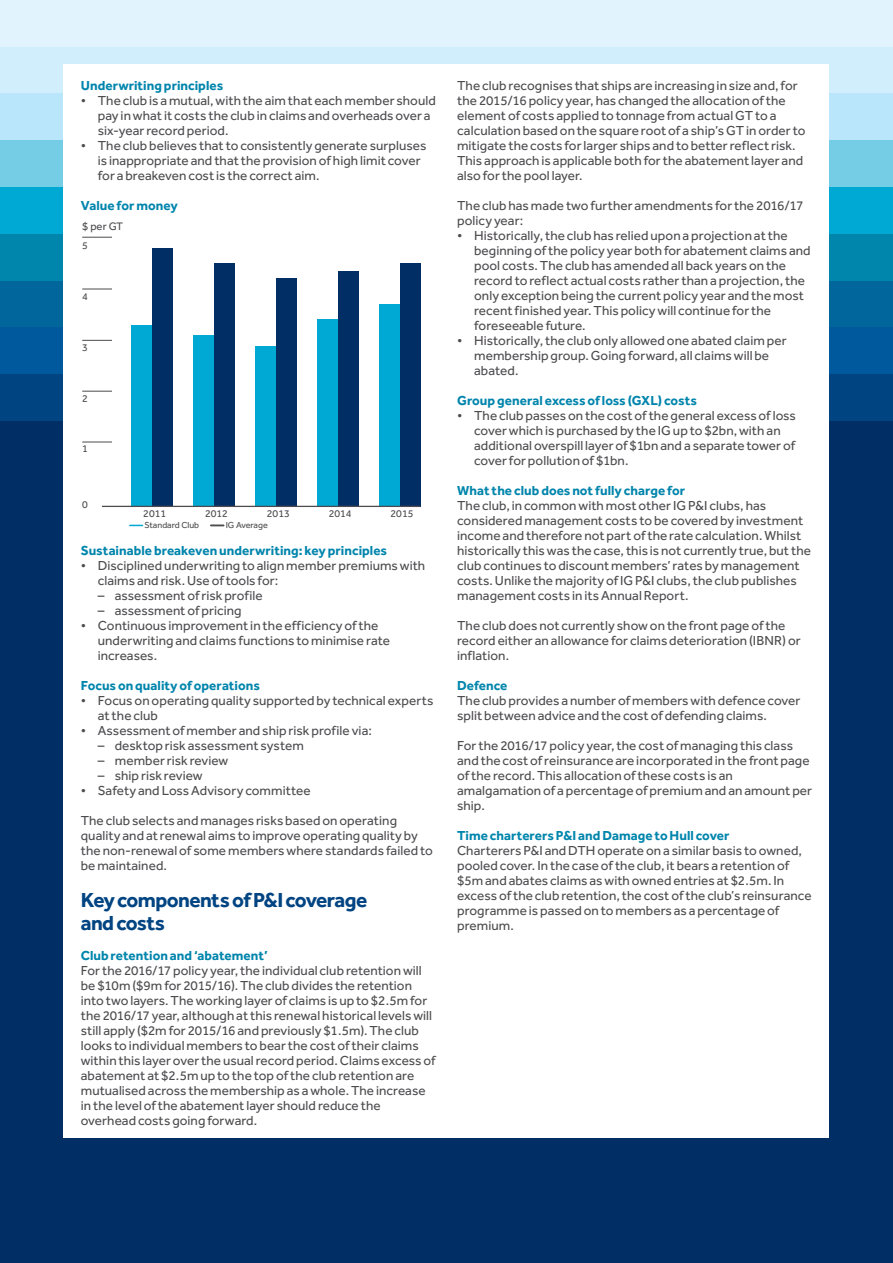
<style>
.page{position:relative;width:893px;height:1263px;background:#fff}
.page>*{position:absolute;margin:0;border:0;box-sizing:border-box;transform-origin:0 0}
.t1{font:700 21px/22.5px "Effra";letter-spacing:-.03em;color:#004482}
.t2{font:13.5px/15px "Effra";letter-spacing:.005em;color:#4d4b4e}
.t3{font:700 13.5px "Effra";letter-spacing:.005em;color:#0085ac}
.t4{font:11.25px "Effra";color:#4d4b4e}
.t5{font:10.5px "Effra";color:#4d4b4e}
.t6{font:9px "Effra";color:#4d4b4e}
</style>
<div class="page">
<div style="left:0;top:0;width:893px;height:47px;background:#e1f4fd"></div>
<div style="left:0;top:47px;width:893px;height:47px;background:#d1eefc"></div>
<div style="left:0;top:94px;width:893px;height:46px;background:#b9e6fa"></div>
<div style="left:0;top:140px;width:893px;height:47px;background:#74cce5"></div>
<div style="left:0;top:187px;width:893px;height:47px;background:#00a9d3"></div>
<div style="left:0;top:234px;width:893px;height:47px;background:#0085ac"></div>
<div style="left:0;top:281px;width:893px;height:46px;background:#00669b"></div>
<div style="left:0;top:327px;width:893px;height:47px;background:#00599c"></div>
<div style="left:0;top:374px;width:893px;height:47px;background:#004482"></div>
<div style="left:0;top:421px;width:893px;height:842px;background:#002e65"></div>
<div style="left:64px;top:64px;width:765px;height:1073px;background:#fff"></div>
<div style="left:400px;top:263px;width:21px;height:243px;background:#002e65"></div>
<div style="left:379px;top:304px;width:21px;height:202px;background:#00a9d3"></div>
<div style="left:338px;top:271px;width:21px;height:235px;background:#002e65"></div>
<div style="left:317px;top:319px;width:21px;height:187px;background:#00a9d3"></div>
<div style="left:276px;top:278px;width:21px;height:228px;background:#002e65"></div>
<div style="left:255px;top:346px;width:21px;height:160px;background:#00a9d3"></div>
<div style="left:214px;top:263px;width:21px;height:243px;background:#002e65"></div>
<div style="left:193px;top:335px;width:21px;height:171px;background:#00a9d3"></div>
<div style="left:152px;top:248px;width:21px;height:258px;background:#002e65"></div>
<div style="left:131px;top:325px;width:21px;height:181px;background:#00a9d3"></div>
<hr style="left:102px;top:506px;width:318px;height:1px;background:#4d4b4e">
<hr style="left:82px;top:237px;width:30px;height:1px;background:#4d4b4e">
<hr style="left:82px;top:340px;width:30px;height:1px;background:#4d4b4e">
<hr style="left:82px;top:391px;width:30px;height:1px;background:#4d4b4e">
<hr style="left:82px;top:442px;width:30px;height:1px;background:#4d4b4e">
<hr style="left:82px;top:289px;width:30px;height:1px;background:#4d4b4e">
<svg style="left:130px;top:525px;width:13px;height:1px"></svg>
<svg style="left:211px;top:524px;width:13px;height:2px"></svg>
<p class="t3" style="left:81px;top:77px;width:144px">Underwriting principles</p>
<p class="t2" style="left:98px;top:93px;width:340px;text-indent:-17px">• The club is a mutual, with the aim that each member should pay in what it costs the club in claims and overheads over a six-year record period.</p>
<p class="t2" style="left:98px;top:138px;width:330px;text-indent:-17px">• The club believes that to consistently generate surpluses is inappropriate and that the provision of high limit cover for a breakeven cost is the correct aim.</p>
<p class="t3" style="left:81px;top:197px;width:99px">Value for money</p>
<p class="t4" style="left:82px;top:219px;width:43px">$ per GT</p>
<p class="t5" style="left:82px;top:239px;width:7px">5</p>
<p class="t5" style="left:82px;top:290px;width:7px">4</p>
<p class="t5" style="left:82px;top:341px;width:7px">3</p>
<p class="t5" style="left:82px;top:392px;width:7px">2</p>
<p class="t5" style="left:82px;top:443px;width:7px">1</p>
<p class="t5" style="left:82px;top:499px;width:7px">0</p>
<p class="t5" style="left:143px;top:507px;width:24px">2011</p>
<p class="t5" style="left:205px;top:507px;width:24px">2012</p>
<p class="t5" style="left:267px;top:507px;width:24px">2013</p>
<p class="t5" style="left:329px;top:507px;width:24px">2014</p>
<p class="t5" style="left:391px;top:507px;width:24px">2015</p>
<p class="t6" style="left:145px;top:520px;width:56px">Standard Club</p>
<p class="t6" style="left:226px;top:520px;width:44px">IG Average</p>
<p class="t3" style="left:81px;top:542px;width:308px">Sustainable breakeven underwriting: key principles</p>
<p class="t2" style="left:98px;top:557px;width:329px;text-indent:-17px">• Disciplined underwriting to align member premiums with claims and risk. Use of tools for:</p>
<p class="t2" style="left:98px;top:587px;width:166px">– assessment of risk profile</p>
<p class="t2" style="left:98px;top:602px;width:145px">– assessment of pricing</p>
<p class="t2" style="left:98px;top:617px;width:294px;text-indent:-17px">• Continuous improvement in the efficiency of the underwriting and claims functions to minimise rate increases.</p>
<p class="t3" style="left:81px;top:677px;width:181px">Focus on quality of operations</p>
<p class="t2" style="left:98px;top:692px;width:337px;text-indent:-17px">• Focus on operating quality supported by technical experts at the club</p>
<p class="t2" style="left:81px;top:722px;width:292px">• Assessment of member and ship risk profile via:</p>
<p class="t2" style="left:98px;top:737px;width:208px">– desktop risk assessment system</p>
<p class="t2" style="left:98px;top:752px;width:132px">– member risk review</p>
<p class="t2" style="left:98px;top:767px;width:106px">– ship risk review</p>
<p class="t2" style="left:81px;top:782px;width:231px">• Safety and Loss Advisory committee</p>
<p class="t2" style="left:81px;top:812px;width:354px">The club selects and manages risks based on operating quality and at renewal aims to improve operating quality by the non-renewal of some members where standards failed to be maintained.</p>
<h1 class="t1" style="left:81px;top:888px;width:288px">Key components of P&amp;I coverage and costs</h1>
<p class="t3" style="left:81px;top:947px;width:189px">Club retention and ‘abatement’</p>
<p class="t2" style="left:81px;top:963px;width:356px">For the 2016/17 policy year, the individual club retention will be $10m ($9m for 2015/16). The club divides the retention into two layers. The working layer of claims is up to $2.5m for the 2016/17 year, although at this renewal historical levels will still apply ($2m for 2015/16 and previously $1.5m). The club looks to individual members to bear the cost of their claims within this layer over the usual record period. Claims excess of abatement at $2.5m up to the top of the club retention are mutualised across the membership as a whole. The increase in the level of the abatement layer should reduce the overhead costs going forward.</p>
<p class="t2" style="left:457px;top:78px;width:350px">The club recognises that ships are increasing in size and, for the 2015/16 policy year, has changed the allocation of the element of costs applied to tonnage from actual GT to a calculation based on the square root of a ship’s GT in order to mitigate the costs for larger ships and to better reflect risk.<br>This approach is applicable both for the abatement layer and also for the pool layer.</p>
<p class="t2" style="left:457px;top:198px;width:348px">The club has made two further amendments for the 2016/17 policy year:</p>
<p class="t2" style="left:474px;top:228px;width:338px;text-indent:-17px">• Historically, the club has relied upon a projection at the beginning of the policy year both for abatement claims and pool costs. The club has amended all back years on the record to reflect actual costs rather than a projection, the only exception being the current policy year and the most recent finished year. This policy will continue for the foreseeable future.</p>
<p class="t2" style="left:474px;top:333px;width:314px;text-indent:-17px">• Historically, the club only allowed one abated claim per membership group. Going forward, all claims will be abated.</p>
<p class="t3" style="left:457px;top:392px;width:241px">Group general excess of loss (GXL) costs</p>
<p class="t2" style="left:474px;top:408px;width:323px;text-indent:-17px">• The club passes on the cost of the general excess of loss cover which is purchased by the IG up to $2bn, with an additional overspill layer of $1bn and a separate tower of cover for pollution of $1bn.</p>
<p class="t3" style="left:457px;top:482px;width:229px">What the club does not fully charge for</p>
<p class="t2" style="left:457px;top:498px;width:355px">The club, in common with most other IG P&amp;I clubs, has considered management costs to be covered by investment income and therefore not part of the rate calculation. Whilst historically this was the case, this is not currently true, but the club continues to discount members’ rates by management costs. Unlike the majority of IG P&amp;I clubs, the club publishes management costs in its Annual Report.</p>
<p class="t2" style="left:457px;top:618px;width:345px">The club does not currently show on the front page of the record either an allowance for claims deterioration (IBNR) or inflation.</p>
<p class="t3" style="left:457px;top:677px;width:52px">Defence</p>
<p class="t2" style="left:457px;top:693px;width:345px">The club provides a number of members with defence cover split between advice and the cost of defending claims.</p>
<p class="t2" style="left:457px;top:738px;width:357px">For the 2016/17 policy year, the cost of managing this class and the cost of reinsurance are incorporated in the front page of the record. This allocation of these costs is an amalgamation of a percentage of premium and an amount per ship.</p>
<p class="t3" style="left:457px;top:827px;width:274px">Time charterers P&amp;I and Damage to Hull cover</p>
<p class="t2" style="left:457px;top:843px;width:356px">Charterers P&amp;I and DTH operate on a similar basis to owned, pooled cover. In the case of the club, it bears a retention of $5m and abates claims as with owned entries at $2.5m. In excess of the club retention, the cost of the club’s reinsurance programme is passed on to members as a percentage of premium.</p>
</div>
